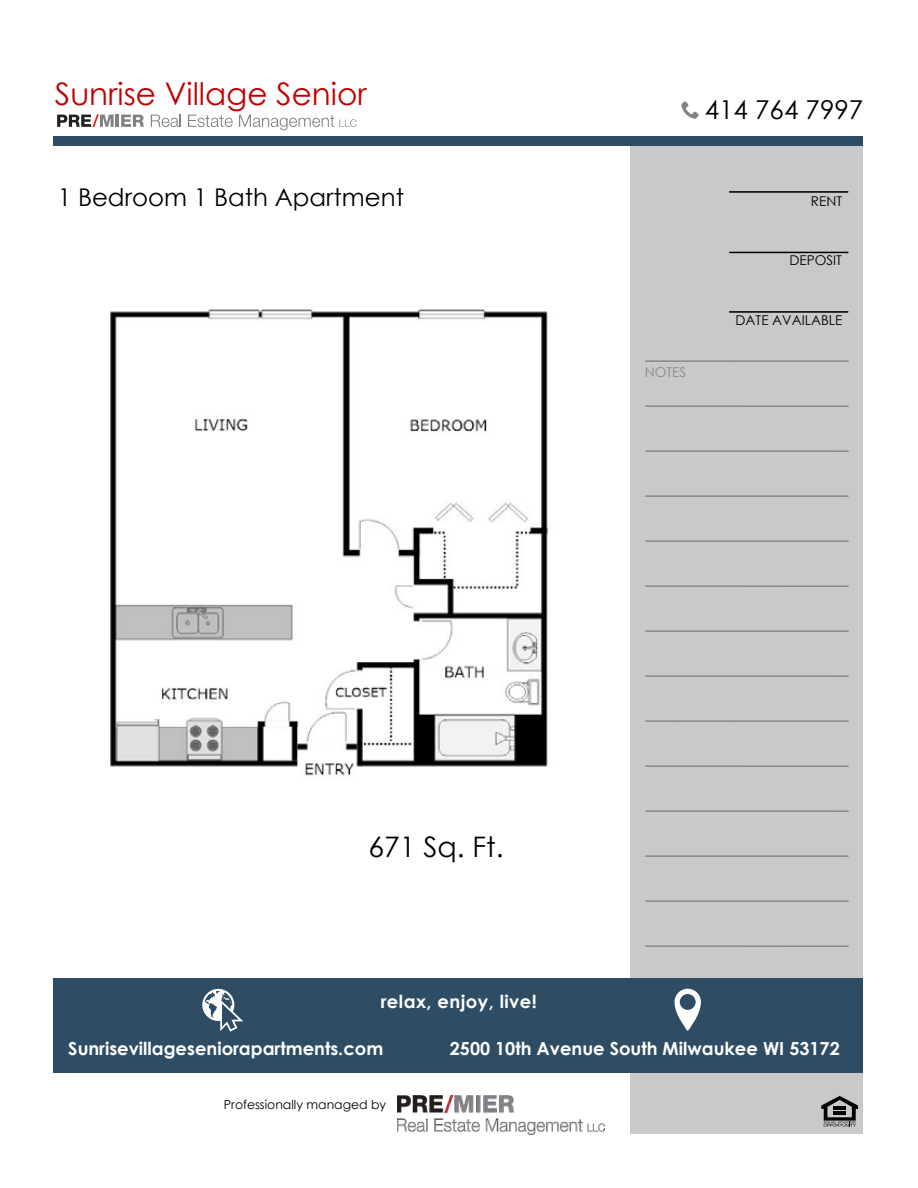
<style>
.page{position:relative;width:918px;height:1188px;background:#fff}
.page>*{position:absolute;margin:0;border:0;box-sizing:border-box;transform-origin:0 0}
.t1{font:31.05px "Century Gothic";color:#c00000}
.t2{font:28.35px "Century Gothic";color:#000}
.t3{font:25.95px "Century Gothic";color:#000}
.t4{font:24.45px "Century Gothic";color:#000}
.t5{font:700 18px "Century Gothic";color:#fff}
.t6{font:700 18px "Century Gothic";letter-spacing:.025em;color:#fff}
.t7{font:13.5px "Century Gothic";color:#000}
.t8{font:13.5px "Century Gothic";color:#898989}
.t9{font:12.45px "Century Gothic";color:#000}
</style>
<div class="page">
<div style="left:631px;top:144px;width:232px;height:990px;background:#c9c9c9"></div>
<div style="left:53px;top:978px;width:810px;height:94px;background:#2e4d64"></div>
<img style="left:398px;top:1096px;width:207px;height:39px">
<svg style="left:202px;top:989px;width:41px;height:43px"></svg>
<svg style="left:674px;top:989px;width:27px;height:42px"></svg>
<svg style="left:821px;top:1096px;width:37px;height:31px"></svg>
<hr style="left:645px;top:360px;width:204px;height:2px;background:#898989">
<hr style="left:645px;top:405px;width:204px;height:2px;background:#898989">
<hr style="left:645px;top:450px;width:204px;height:2px;background:#898989">
<hr style="left:645px;top:495px;width:204px;height:2px;background:#898989">
<hr style="left:645px;top:540px;width:204px;height:2px;background:#898989">
<hr style="left:645px;top:585px;width:204px;height:2px;background:#898989">
<hr style="left:645px;top:630px;width:204px;height:2px;background:#898989">
<hr style="left:645px;top:675px;width:204px;height:2px;background:#898989">
<hr style="left:645px;top:720px;width:204px;height:2px;background:#898989">
<hr style="left:645px;top:765px;width:204px;height:2px;background:#898989">
<hr style="left:645px;top:810px;width:204px;height:2px;background:#898989">
<hr style="left:645px;top:855px;width:204px;height:2px;background:#898989">
<hr style="left:645px;top:900px;width:204px;height:2px;background:#898989">
<hr style="left:645px;top:945px;width:204px;height:2px;background:#898989">
<hr style="left:729px;top:311px;width:119px;height:2px;background:#000">
<hr style="left:729px;top:252px;width:119px;height:1px;background:#000">
<hr style="left:729px;top:191px;width:119px;height:2px;background:#000">
<div style="left:53px;top:136px;width:810px;height:10px;background:#2e4d64"></div>
<svg style="left:681px;top:101px;width:18px;height:18px"></svg>
<img style="left:110px;top:309px;width:438px;height:467px">
<svg style="left:57px;top:114px;width:87px;height:13px"></svg>
<svg style="left:151px;top:115px;width:30px;height:12px"></svg>
<svg style="left:188px;top:115px;width:45px;height:12px"></svg>
<svg style="left:239px;top:115px;width:118px;height:15px"></svg>
<h1 class="t1" style="left:55px;top:72px;width:313px">Sunrise Village Senior</h1>
<h3 class="t4" style="left:58px;top:181px;width:348px">1 Bedroom 1 Bath Apartment</h3>
<h3 class="t3" style="left:705px;top:91px;width:160px">414 764 7997</h3>
<p class="t8" style="left:645px;top:363px;width:43px">NOTES</p>
<p class="t7" style="left:811px;top:192px;width:33px">RENT</p>
<p class="t7" style="left:790px;top:251px;width:54px">DEPOSIT</p>
<p class="t7" style="left:736px;top:311px;width:108px">DATE AVAILABLE</p>
<h2 class="t2" style="left:369px;top:827px;width:137px">671 Sq. Ft.</h2>
<p class="t6" style="left:381px;top:988px;width:158px">relax, enjoy, live!</p>
<p class="t5" style="left:68px;top:1035px;width:316px">Sunrisevillageseniorapartments.com</p>
<p class="t5" style="left:450px;top:1035px;width:391px">2500 10th Avenue South Milwaukee WI 53172</p>
<p class="t9" style="left:224px;top:1096px;width:164px">Professionally managed by</p>
</div>
